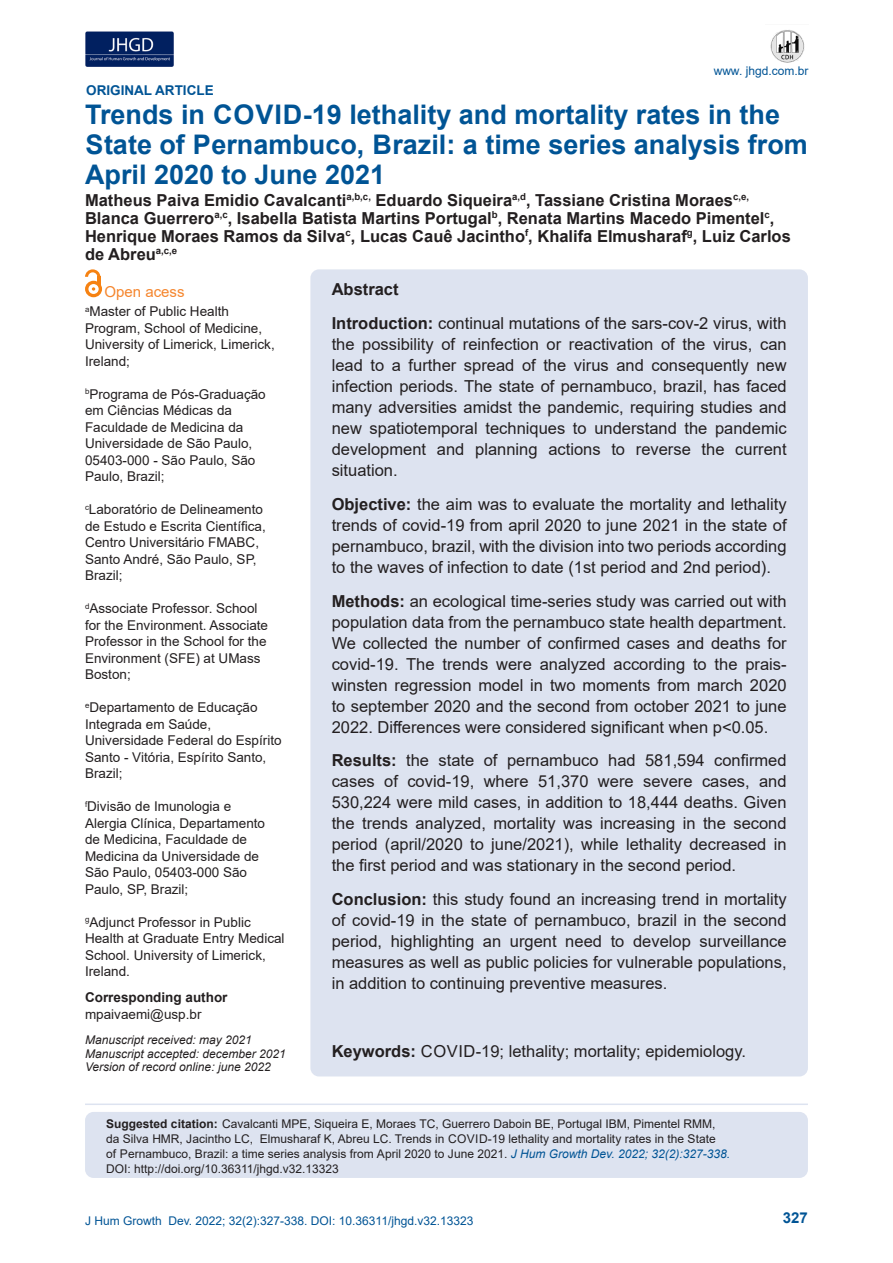
<style>
.page{position:relative;width:893px;height:1263px;background:#fff}
.page>*{position:absolute;margin:0;border:0;box-sizing:border-box;transform-origin:0 0}
.Título_4{font:700 27px/30px "Arial";color:#005495}
.t1{font:16.5px/21px "Arial";color:#231f20;text-align:justify}
.t2{font:700 16.5px/18px "Arial";color:#231f20}
.t3{font:15px "Arial";color:#f5862e}
.t4{font:700 15px "Arial";color:#005495}
.t5{font:13.5px/16.5px "Arial";color:#231f20}
.t6{font:700 13.5px "Arial";color:#231f20}
.t7{font:700 13.5px "Arial";color:#005495}
.t8{font:12px/15px "Arial";color:#231f20}
.t9{font:italic 12px "Arial";color:#231f20}
.t10{font:12px "Arial";color:#005495}
.s1{font-weight:700}
.s2{font-style:italic;color:#005495}
</style>
<div class="page">
<img style="left:85px;top:31px;width:89px;height:36px">
<img style="left:770px;top:30px;width:35px;height:33px">
<div style="left:310px;top:269px;width:498px;height:807px;background:#dde3f0;border-radius:9px"></div>
<div style="left:85px;top:1112px;width:723px;height:66px;background:#dde3f0;border-radius:9px"></div>
<svg style="left:85px;top:281px;width:17px;height:16px"></svg>
<svg style="left:88px;top:284px;width:11px;height:10px"></svg>
<svg style="left:85px;top:269px;width:15px;height:22px"></svg>
<hr style="left:85px;top:1103px;width:723px;height:2px;background:#dde3f0">
<p class="t7" style="left:86px;top:81px;width:129px">ORIGINAL ARTICLE</p>
<p class="t10" style="left:714px;top:63px;width:96px">www. jhgd.com.br</p>
<p class="Título_4" style="left:85px;top:99px;width:724px">Trends in COVID-19 lethality and mortality rates in the<br>State of Pernambuco, Brazil: a time series analysis from<br>April 2020 to June 2021</p>
<p class="t2" style="left:85px;top:191px;width:707px">Matheus Paiva Emidio Cavalcanti<sup>a,b,c,</sup> Eduardo Siqueira<sup>a,d</sup>, Tassiane Cristina Moraes<sup>c,e, </sup>Blanca Guerrero<sup>a,c</sup>, Isabella Batista Martins Portugal<sup>b</sup>, Renata Martins Macedo Pimentel<sup>c</sup>, Henrique Moraes Ramos da Silva<sup>c</sup>, Lucas Cauê Jacintho<sup>f</sup>, Khalifa Elmusharaf<sup>g</sup>, Luiz Carlos de Abreu<sup>a,c,e</sup></p>
<p class="t3" style="left:104px;top:282px;width:82px">Open acess</p>
<p class="t5" style="left:85px;top:303px;width:191px"><sup>a</sup>Master of Public Health<br>Program, School of Medicine,<br>University of Limerick, Limerick,<br>Ireland;</p>
<p class="t5" style="left:85px;top:385px;width:182px"><sup>b</sup>Programa de Pós-Graduação em Ciências Médicas da<br>Faculdade de Medicina da<br>Universidade de São Paulo,<br>05403-000 - São Paulo, São<br>Paulo, Brazil;</p>
<p class="t5" style="left:85px;top:501px;width:182px"><sup>c</sup>Laboratório de Delineamento de Estudo e Escrita Científica,<br>Centro Universitário FMABC,<br>Santo André, São Paulo, SP,<br>Brazil;</p>
<p class="t5" style="left:85px;top:600px;width:185px"><sup>d</sup>Associate Professor. School for the Environment. Associate<br>Professor in the School for the<br>Environment (SFE) at UMass<br>Boston;</p>
<p class="t5" style="left:85px;top:699px;width:198px"><sup>e</sup>Departamento de Educação<br>Integrada em Saúde,<br>Universidade Federal do Espírito<br>Santo - Vitória, Espírito Santo,<br>Brazil;</p>
<p class="t5" style="left:85px;top:798px;width:182px"><sup>f</sup>Divisão de Imunologia e<br>Alergia Clínica, Departamento de Medicina, Faculdade de<br>Medicina da Universidade de<br>São Paulo, 05403-000 São<br>Paulo, SP, Brazil;</p>
<p class="t5" style="left:85px;top:913px;width:201px"><sup>g</sup>Adjunct Professor in Public<br>Health at Graduate Entry Medical<br>School. University of Limerick,<br>Ireland.</p>
<p class="t6" style="left:85px;top:988px;width:144px">Corresponding author</p>
<p class="t5" style="left:85px;top:1006px;width:118px">mpaivaemi@usp.br</p>
<p class="t9" style="left:85px;top:1032px;width:168px">Manuscript received: may 2021</p>
<p class="t9" style="left:85px;top:1046px;width:202px">Manuscript accepted: december 2021</p>
<p class="t9" style="left:85px;top:1059px;width:187px">Version of record online: june 2022</p>
<p class="t2" style="left:332px;top:281px;width:68px">Abstract</p>
<p class="t1" style="left:332px;top:313px;width:456px"><span class="s1">Introduction:</span> continual mutations of the sars-cov-2 virus, with the possibility of reinfection or reactivation of the virus, can lead to a further spread of the virus and consequently new infection periods. The state of pernambuco, brazil, has faced many adversities amidst the pandemic, requiring studies and new spatiotemporal techniques to understand the pandemic development and planning actions to reverse the current situation.</p>
<p class="t1" style="left:332px;top:493px;width:456px"><span class="s1">Objective:</span> the aim was to evaluate the mortality and lethality trends of covid-19 from april 2020 to june 2021 in the state of pernambuco, brazil, with the division into two periods according to the waves of infection to date (1st period and 2nd period).</p>
<p class="t1" style="left:332px;top:590px;width:456px"><span class="s1">Methods:</span> an ecological time-series study was carried out with population data from the pernambuco state health department.<br>We collected the number of confirmed cases and deaths for covid-19. The trends were analyzed according to the prais&shy;winsten regression model in two moments from march 2020 to september 2020 and the second from october 2021 to june 2022. Differences were considered significant when p&lt;0.05.</p>
<p class="t1" style="left:332px;top:750px;width:456px"><span class="s1">Results:</span> the state of pernambuco had 581,594 confirmed cases of covid-19, where 51,370 were severe cases, and 530,224 were mild cases, in addition to 18,444 deaths. Given the trends analyzed, mortality was increasing in the second period (april/2020 to june/2021), while lethality decreased in the first period and was stationary in the second period.</p>
<p class="t1" style="left:332px;top:889px;width:456px"><span class="s1">Conclusion:</span> this study found an increasing trend in mortality of covid-19 in the state of pernambuco, brazil in the second period, highlighting an urgent need to develop surveillance measures as well as public policies for vulnerable populations, in addition to continuing preventive measures.</p>
<p class="t1" style="left:332px;top:1040px;width:416px"><span class="s1">Keywords:</span> COVID-19; lethality; mortality; epidemiology.</p>
<p class="t8" style="left:106px;top:1117px;width:625px"><span class="s1">Suggested citation:</span> Cavalcanti MPE, Siqueira E, Moraes TC, Guerrero Daboin BE, Portugal IBM, Pimentel RMM, da Silva HMR, Jacintho LC, Elmusharaf K, Abreu LC. Trends in COVID-19 lethality and mortality rates in the State<br>of Pernambuco, Brazil: a time series analysis from April 2020 to June 2021. <span class="s2">J Hum Growth Dev. 2022; 32(2):327-338.<br></span>DOI: http://doi.org/10.36311/jhgd.v32.13323</p>
<p class="t10" style="left:85px;top:1212px;width:390px">J Hum Growth Dev. 2022; 32(2):327-338. DOI: 10.36311/jhgd.v32.13323</p>
<p class="t4" style="left:783px;top:1207px;width:27px">327</p>
</div>
